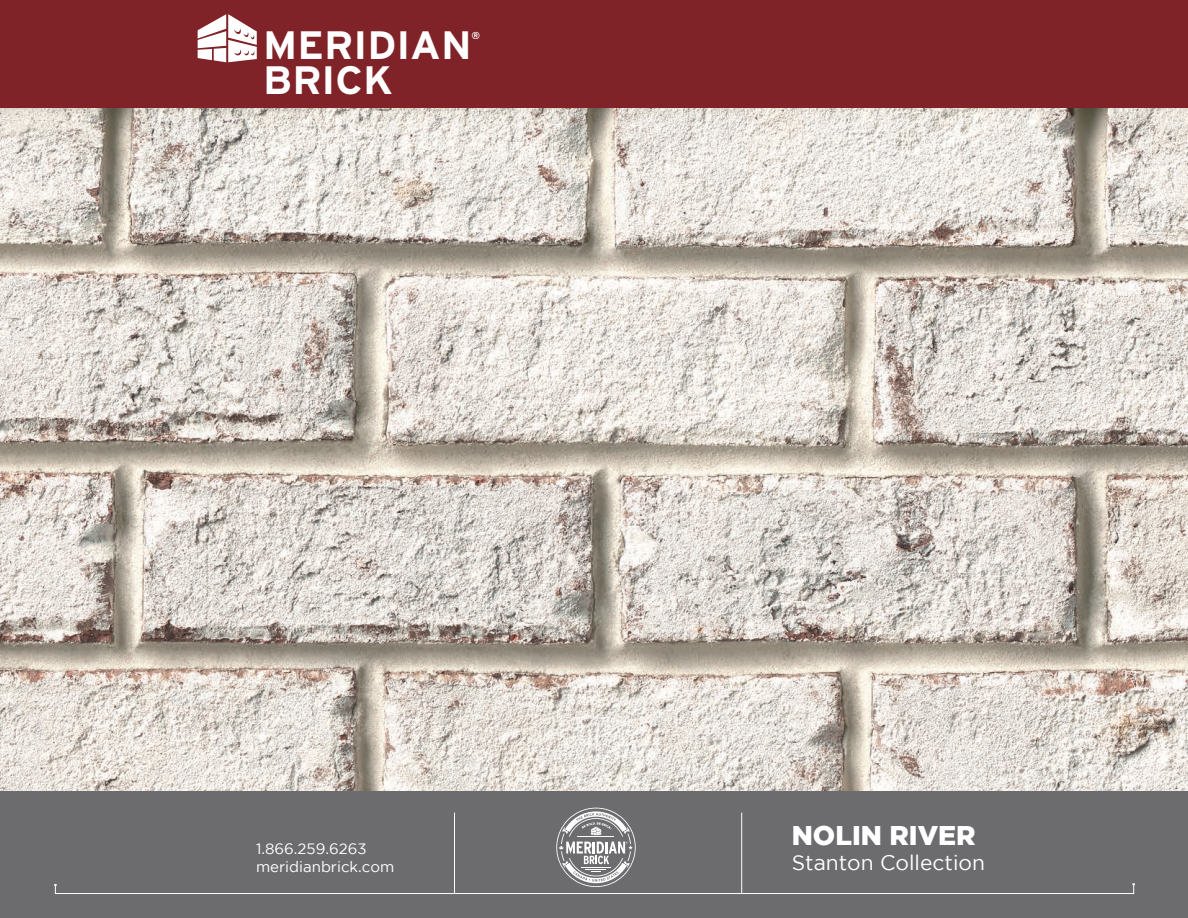
<style>
.page{position:relative;width:1188px;height:918px;background:#fff}
.page>*{position:absolute;margin:0;border:0;box-sizing:border-box;transform-origin:0 0}
.t1{font:700 39.6px "Interstate";color:#fff;scale:1.04 1}
.t2{font:900 27px "Gotham";color:#fff}
.t3{font:21px "Gotham";color:#fff}
.t4{font:15px/18px "Gotham";color:#fff}
.t5{font:700 10.05px "Interstate";color:#fff;scale:1.04 1}
</style>
<div class="page">
<div style="left:0;top:0;width:1188px;height:108px;background:#802328"></div>
<img style="left:0;top:108px;width:1188px;height:683px">
<div style="left:0;top:791px;width:1188px;height:127px;background:#6c6c6f"></div>
<hr style="left:741px;top:813px;width:1px;height:81px;background:#fff">
<hr style="left:454px;top:813px;width:1px;height:81px;background:#fff">
<div style="left:55px;top:884px;width:1079px;height:10px;border:1px solid #fff"></div>
<svg style="left:556px;top:808px;width:80px;height:79px"></svg>
<svg style="left:198px;top:14px;width:59px;height:48px"></svg>
<h1 class="t1" style="left:263px;top:23px;width:202px">MERIDIAN</h1>
<p class="t5" style="left:472px;top:29px;width:10px">®</p>
<h1 class="t1" style="left:263px;top:58px;width:126px">BRICK</h1>
<p class="t4" style="left:256px;top:839px;width:140px">1.866.259.6263 meridianbrick.com</p>
<h2 class="t2" style="left:792px;top:820px;width:185px">NOLIN RIVER</h2>
<h3 class="t3" style="left:792px;top:851px;width:195px">Stanton Collection</h3>
</div>
